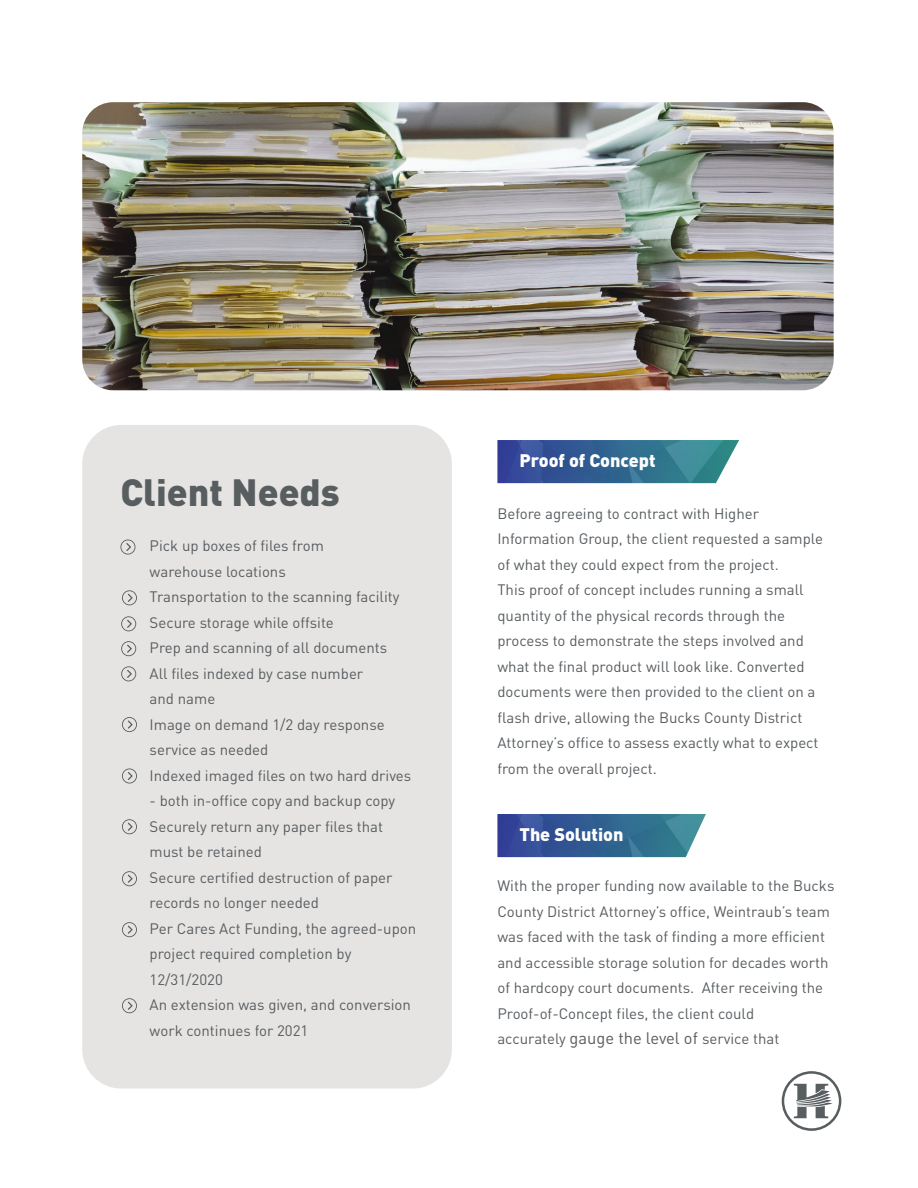
<style>
.page{position:relative;width:918px;height:1188px;background:#fff}
.page>*{position:absolute;margin:0;border:0;box-sizing:border-box;transform-origin:0 0}
.t1{font:900 37.5px "DIN";color:#585d60}
.t2{font:900 18px "DIN";color:#fff}
.t3{font:15px/25.5px "DIN";color:#585d60}
.s1{font-size:16.5px}
</style>
<div class="page">
<svg style="left:782px;top:1071px;width:59px;height:60px"></svg>
<img style="left:497px;top:440px;width:242px;height:43px">
<img style="left:497px;top:814px;width:209px;height:43px">
<div style="left:82px;top:425px;width:370px;height:664px;background:#e6e4e2;border-radius:39px"></div>
<svg style="left:120px;top:540px;width:15px;height:15px"></svg>
<svg style="left:122px;top:590px;width:15px;height:15px"></svg>
<svg style="left:121px;top:616px;width:15px;height:15px"></svg>
<svg style="left:121px;top:641px;width:15px;height:15px"></svg>
<svg style="left:121px;top:666px;width:15px;height:15px"></svg>
<svg style="left:122px;top:717px;width:15px;height:15px"></svg>
<svg style="left:122px;top:768px;width:15px;height:16px"></svg>
<svg style="left:122px;top:819px;width:15px;height:15px"></svg>
<svg style="left:122px;top:871px;width:15px;height:15px"></svg>
<svg style="left:122px;top:922px;width:15px;height:15px"></svg>
<svg style="left:122px;top:998px;width:15px;height:15px"></svg>
<img style="left:82px;top:102px;width:752px;height:288px">
<h1 class="t1" style="left:120px;top:467px;width:221px">Client Needs</h1>
<p class="t3" style="left:150px;top:533px;width:263px">Pick up boxes of files from<br>warehouse locations<br>Transportation to the scanning facility<br>Secure storage while offsite<br>Prep and scanning of all documents<br>All files indexed by case number<br>and name<br>Image on demand 1/2 day response service as needed<br>Indexed imaged files on two hard drives</p>
<p class="t3" style="left:150px;top:788px;width:268px">- both in-office copy and backup copy<br>Securely return any paper files that must be retained<br>Secure certified destruction of paper records no longer needed<br>Per Cares Act Funding, the agreed-upon project required completion by<br>12/31/2020<br>An extension was given, and conversion work continues for 2021</p>
<p class="t2" style="left:519px;top:449px;width:138px">Proof of Concept</p>
<p class="t3" style="left:497px;top:500px;width:327px">Before agreeing to contract with Higher Information Group, the client requested a sample of what they could expect from the project.<br>This proof of concept includes running a small quantity of the physical records through the process to demonstrate the steps involved and what the final product will look like. Converted documents were then provided to the client on a flash drive, allowing the Bucks County District Attorney’s office to assess exactly what to expect from the overall project.</p>
<p class="t2" style="left:519px;top:823px;width:106px">The Solution</p>
<p class="t3" style="left:497px;top:873px;width:339px">With the proper funding now available to the Bucks County District Attorney’s office, Weintraub’s team was faced with the task of finding a more efficient and accessible storage solution for decades worth of hardcopy court documents. After receiving the Proof-of-Concept files, the client could<br>accurately <span class="s1">gauge the level of</span> service that</p>
</div>
